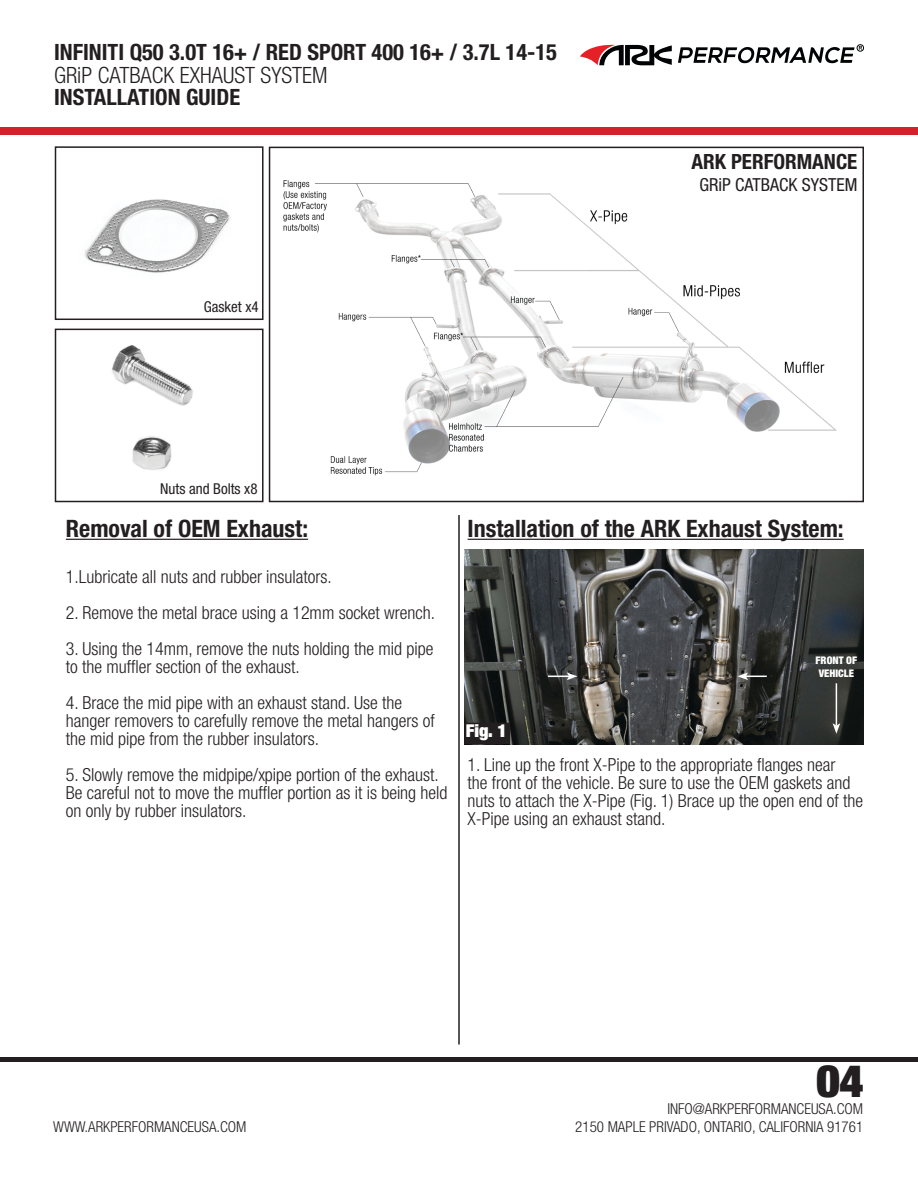
<style>
.page{position:relative;width:918px;height:1188px;background:#fff}
.page>*{position:absolute;margin:0;border:0;box-sizing:border-box;transform-origin:0 0}
.t1{font:900 condensed 45px "Helvetica Neue LT Std";color:#231f20}
.t2{font:700 condensed 24px "Helvetica Neue LT Std";color:#231f20}
.t3{font:700 condensed 22.5px "Helvetica Neue LT Std";color:#231f20}
.t4{font:300 condensed 22.5px "Helvetica Neue LT Std";color:#231f20}
.t5{font:700 condensed 21px "Helvetica Neue LT Std";color:#231f20}
.t6{font:300 condensed 18px/18px "Helvetica Neue LT Std";color:#231f20}
.t7{font:condensed 18px "Helvetica Neue LT Std";color:#231f20}
.t8{font:900 condensed 18px "Helvetica Neue LT Std";color:#fff}
.t9{font:300 condensed 15px "Helvetica Neue LT Std";color:#231f20}
.t10{font:condensed 15px "Helvetica Neue LT Std";color:#231f20}
.t11{font:900 condensed 10.5px/12.6px "Helvetica Neue LT";color:#fff;text-align:center}
</style>
<div class="page">
<div style="left:0;top:1057px;width:918px;height:5px;background:#231f20"></div>
<div style="left:0;top:127px;width:918px;height:7px;background:#d2232a"></div>
<div style="left:857px;top:44px;width:7px;height:8px;border:1px solid #020304;border-radius:50%"></div>
<svg style="left:678px;top:46px;width:184px;height:18px"></svg>
<svg style="left:580px;top:45px;width:92px;height:20px"></svg>
<hr style="left:458px;top:515px;width:2px;height:530px;background:#231f20">
<hr style="left:66px;top:539px;width:242px;height:1px;background:#231f20">
<img style="left:283px;top:180px;width:554px;height:296px">
<div style="left:269px;top:147px;width:595px;height:355px;border:2px solid #231f20"></div>
<img style="left:84px;top:199px;width:146px;height:74px">
<div style="left:55px;top:146px;width:209px;height:174px;border:2px solid #231f20"></div>
<img style="left:112px;top:345px;width:81px;height:125px">
<div style="left:55px;top:329px;width:209px;height:173px;border:2px solid #231f20"></div>
<hr style="left:468px;top:539px;width:376px;height:1px;background:#231f20">
<img style="left:464px;top:550px;width:400px;height:194px">
<div style="left:465px;top:723px;width:44px;height:20px;background:#231f20"></div>
<div style="left:464px;top:723px;width:46px;height:21px;border:2px solid #231f20"></div>
<svg style="left:738px;top:672px;width:29px;height:8px"></svg>
<svg style="left:548px;top:672px;width:29px;height:8px"></svg>
<hr style="left:836px;top:683px;width:1px;height:43px;background:#fff">
<svg style="left:833px;top:723px;width:7px;height:11px"></svg>
<p class="t3" style="left:54px;top:39px;width:505px">INFINITI Q50 3.0T 16+ / RED SPORT 400 16+ / 3.7L 14-15</p>
<p class="t4" style="left:54px;top:62px;width:275px">GRiP CATBACK EXHAUST SYSTEM</p>
<p class="t3" style="left:54px;top:84px;width:188px">INSTALLATION GUIDE</p>
<p class="t10" style="left:204px;top:298px;width:56px">Gasket x4</p>
<p class="t10" style="left:160px;top:480px;width:99px">Nuts and Bolts x8</p>
<p class="t5" style="left:691px;top:149px;width:168px">ARK PERFORMANCE</p>
<p class="t7" style="left:699px;top:174px;width:160px">GRiP CATBACK SYSTEM</p>
<p class="t2" style="left:66px;top:514px;width:244px">Removal of OEM Exhaust:</p>
<p class="t6" style="left:66px;top:568px;width:268px">1.Lubricate all nuts and rubber insulators.</p>
<p class="t6" style="left:66px;top:604px;width:371px">2. Remove the metal brace using a 12mm socket wrench.</p>
<p class="t6" style="left:66px;top:640px;width:369px">3. Using the 14mm, remove the nuts holding the mid pipe to the muffler section of the exhaust.</p>
<p class="t6" style="left:66px;top:694px;width:370px">4. Brace the mid pipe with an exhaust stand. Use the hanger removers to carefully remove the metal hangers of the mid pipe from the rubber insulators.</p>
<p class="t6" style="left:66px;top:766px;width:383px">5. Slowly remove the midpipe/xpipe portion of the exhaust.<br>Be careful not to move the muffler portion as it is being held on only by rubber insulators.</p>
<p class="t2" style="left:468px;top:514px;width:378px">Installation of the ARK Exhaust System:</p>
<p class="t8" style="left:466px;top:719px;width:43px">Fig. 1</p>
<p class="t11" style="left:816px;top:654px;width:43px">FRONT OF<br>VEHICLE</p>
<p class="t6" style="left:468px;top:755px;width:397px">1. Line up the front X-Pipe to the appropriate flanges near<br>the front of the vehicle. Be sure to use the OEM gaskets and nuts to attach the X-Pipe (Fig. 1) Brace up the open end of the X-Pipe using an exhaust stand.</p>
<p class="t9" style="left:53px;top:1118px;width:195px">WWW.ARKPERFORMANCEUSA.COM</p>
<p class="t1" style="left:816px;top:1052px;width:48px">04</p>
<p class="t9" style="left:667px;top:1100px;width:197px">INFO@ARKPERFORMANCEUSA.COM</p>
<p class="t9" style="left:575px;top:1118px;width:289px">2150 MAPLE PRIVADO, ONTARIO, CALIFORNIA 91761</p>
</div>
